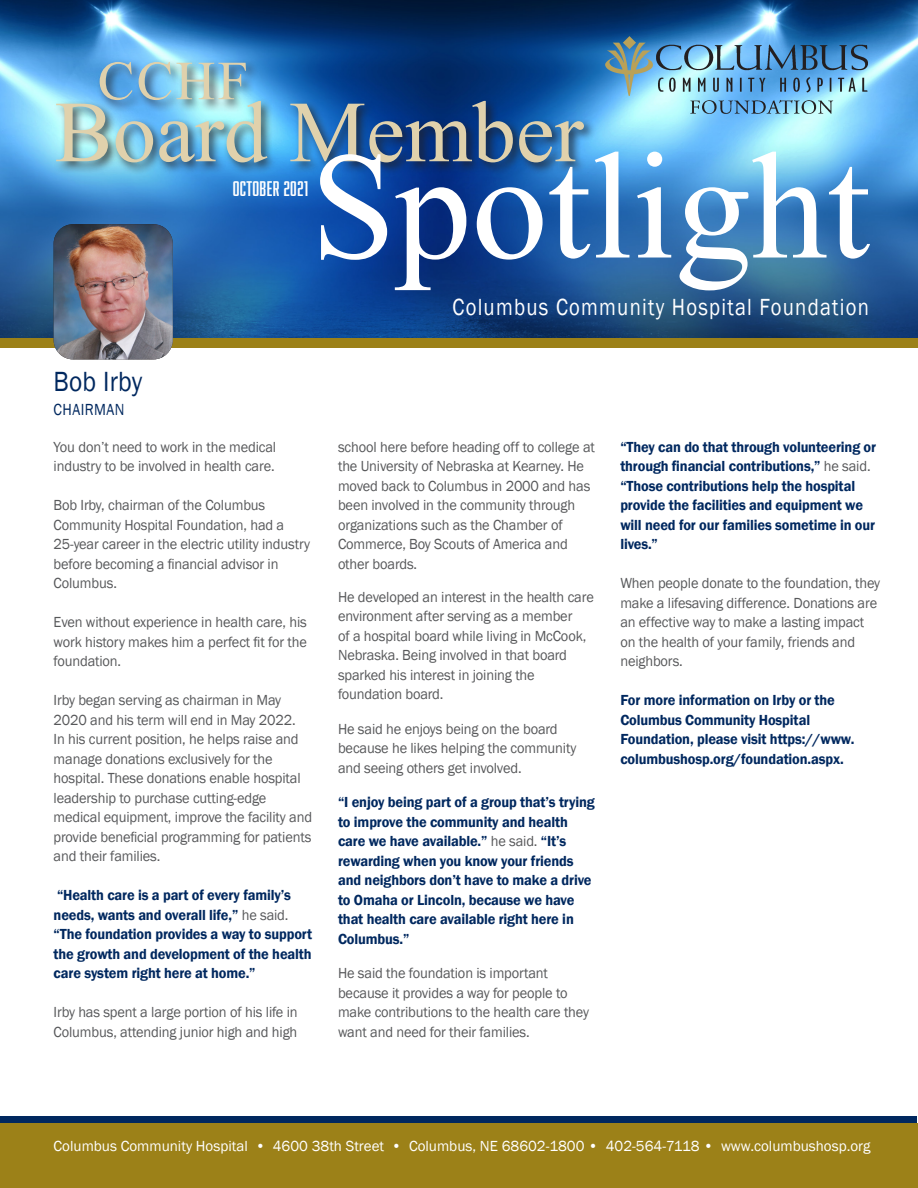
<style>
.page{position:relative;width:918px;height:1188px;background:#fff}
.page>*{position:absolute;margin:0;border:0;box-sizing:border-box;transform-origin:0 0}
.t1{font:28.5px "Franklin Gothic";letter-spacing:.01em;color:#00285f;scale:.89 1}
.t2{font:24px "Franklin Gothic";letter-spacing:.06em;color:#fff;scale:.86 1}
.t3{font:19.5px "Abolition Round";letter-spacing:.02em;color:#fff}
.t4{font:16.5px "Franklin Gothic";letter-spacing:.03em;color:#00285f;scale:.89 1}
.t5{font:15px/19.5px "Franklin Gothic";letter-spacing:-.01em;color:#57585a;scale:.96 1}
.t6{font:600 15px/19.5px "Franklin Gothic";letter-spacing:-.01em;color:#00285f;scale:.96 1}
.t7{font:15px "Franklin Gothic";color:#fff}
.s1{font-weight:400;color:#57585a}
</style>
<div class="page">
<svg style="left:1px;top:1117px;width:916px;height:7px;background:#163454"></svg>
<div style="left:0;top:338px;width:918px;height:10px;background:#9c8118"></div>
<img style="left:0;top:0;width:918px;height:338px">
<img style="left:605px;top:37px;width:47px;height:59px">
<div style="left:0;top:1124px;width:918px;height:64px;background:#9c8118"></div>
<img style="left:54px;top:224px;width:119px;height:135px">
<img style="left:655px;top:37px;width:213px;height:76px">
<div style="left:54px;top:98px;width:542px;height:77px;background:#231f20;opacity:.75"></div>
<svg style="left:320px;top:152px;width:550px;height:138px"></svg>
<div style="left:97px;top:59px;width:162px;height:54px;background:#231f20;opacity:.75"></div>
<img style="left:56px;top:62px;width:528px;height:100px">
<p class="t3" style="left:233px;top:177px;width:77px">OCTOBER 2021</p>
<p class="t1" style="left:54px;top:363px;width:101px">Bob Irby</p>
<p class="t4" style="left:54px;top:400px;width:81px">CHAIRMAN</p>
<p class="t5" style="left:54px;top:437px;width:233px">You don’t need to work in the medical industry to be involved in health care.</p>
<p class="t5" style="left:54px;top:496px;width:269px">Bob Irby, chairman of the Columbus Community Hospital Foundation, had a 25-year career in the electric utility industry before becoming a financial advisor in Columbus.</p>
<p class="t5" style="left:54px;top:613px;width:265px;text-align:justify">Even without experience in health care, his work history makes him a perfect fit for the foundation.</p>
<p class="t5" style="left:54px;top:691px;width:271px">Irby began serving as chairman in May 2020 and his term will end in May 2022.<br>In his current position, he helps raise and manage donations exclusively for the hospital. These donations enable hospital leadership to purchase cutting-edge medical equipment, improve the facility and provide beneficial programming for patients and their families.</p>
<p class="t6" style="left:54px;top:886px;width:271px">“Health care is a part of every family’s needs, wants and overall life,” <span class="s1">he said. </span>“The foundation provides a way to support the growth and development of the health care system right here at home.”</p>
<p class="t5" style="left:54px;top:1003px;width:256px">Irby has spent a large portion of his life in<br>Columbus, attending junior high and high</p>
<p class="t2" style="left:453px;top:292px;width:486px">Columbus Community Hospital Foundation</p>
<p class="t5" style="left:338px;top:437px;width:269px">school here before heading off to college at the University of Nebraska at Kearney. He moved back to Columbus in 2000 and has been involved in the community through organizations such as the Chamber of Commerce, Boy Scouts of America and other boards.</p>
<p class="t5" style="left:338px;top:587px;width:268px">He developed an interest in the health care environment after serving as a member<br>of a hospital board while living in McCook, Nebraska. Being involved in that board sparked his interest in joining the foundation board.</p>
<p class="t5" style="left:338px;top:719px;width:250px">He said he enjoys being on the board because he likes helping the community and seeing others get involved.</p>
<p class="t6" style="left:338px;top:793px;width:269px">“I enjoy being part of a group that’s trying to improve the community and health care we have available.” <span class="s1">he said.</span> “It’s rewarding when you know your friends and neighbors don’t have to make a drive to Omaha or Lincoln, because we have that health care available right here in Columbus.”</p>
<p class="t5" style="left:338px;top:964px;width:263px">He said the foundation is important because it provides a way for people to make contributions to the health care they want and need for their families.</p>
<p class="t6" style="left:620px;top:437px;width:268px">“They can do that through volunteering or through financial contributions,” <span class="s1">he said. </span>“Those contributions help the hospital provide the facilities and equipment we will need for our families sometime in our lives.”</p>
<p class="t5" style="left:620px;top:574px;width:272px">When people donate to the foundation, they make a lifesaving difference. Donations are an effective way to make a lasting impact on the health of your family, friends and neighbors.</p>
<p class="t6" style="left:620px;top:691px;width:245px">For more information on Irby or the Columbus Community Hospital Foundation, please visit https://www. columbushosp.org/foundation.aspx.</p>
<p class="t7" style="left:54px;top:1136px;width:818px">Columbus Community Hospital • 4600 38th Street • Columbus, NE 68602-1800 • 402-564-7118 • www.columbushosp.org</p>
</div>
